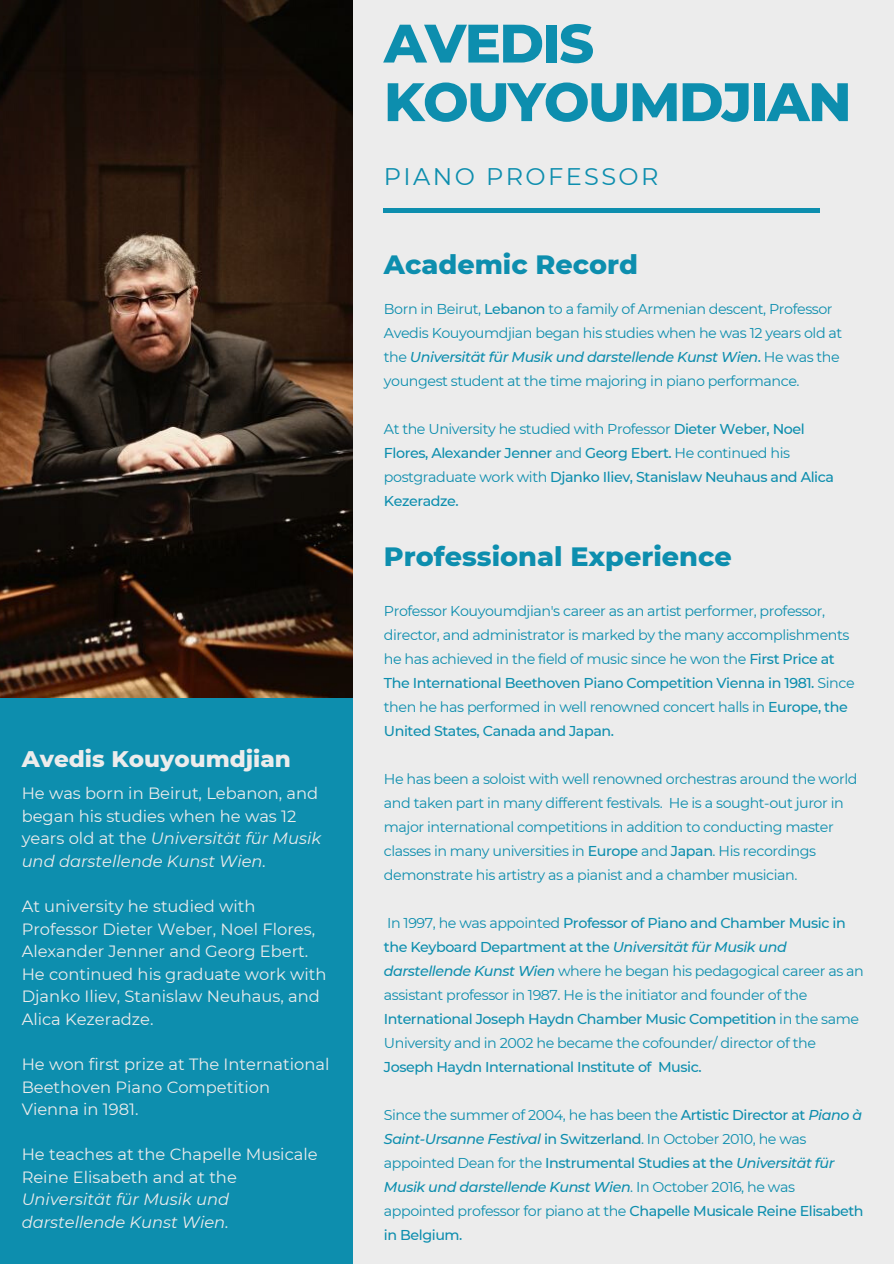
<style>
.page{position:relative;width:894px;height:1264px;background:#fff}
.page>*{position:absolute;margin:0;border:0;box-sizing:border-box;transform-origin:0 0}
.t1{font:800 54px/58.5px "Montserrat";letter-spacing:-.03em;color:#0d8eae}
.t2{font:800 27px "Montserrat";color:#0d8eae}
.t3{font:24px "Montserrat";letter-spacing:.1em;color:#0d8eae}
.t4{font:800 23.1px "Montserrat";color:#ececec}
.t5{font:16.35px/22.5px "Montserrat";color:#ececec}
.t6{font:italic 16.35px/22.5px "Montserrat";color:#ececec}
.t7{font:14.25px/24px "Montserrat";letter-spacing:-.03em;color:#0d8eae}
.t8{font:500 14.25px/24px "Montserrat";letter-spacing:-.03em;color:#0d8eae}
.s1{font-style:italic}
.s2{font-weight:500}
.s3{font-weight:500;font-style:italic}
.s4{font-weight:400}
</style>
<div class="page">
<div style="left:0;top:0;width:893px;height:1263px;background:#ececec"></div>
<div style="left:0;top:604px;width:352px;height:659px;background:#0d8eae"></div>
<div style="left:384px;top:208px;width:435px;height:5px;background:#0d8eae"></div>
<img style="left:0;top:0;width:352px;height:697px">
<h3 class="t4" style="left:22px;top:744px;width:271px">Avedis Kouyoumdjian</h3>
<p class="t5" style="left:22px;top:782px;width:301px">He was born in Beirut, Lebanon, and began his studies when he was 12 years old at the <span class="s1">Universität für Musik und darstellende Kunst Wien.</span></p>
<p class="t5" style="left:22px;top:894px;width:306px">At university he studied with<br>Professor Dieter Weber, Noel Flores,<br>Alexander Jenner and Georg Ebert.<br>He continued his graduate work with<br>Djanko Iliev, Stanislaw Neuhaus, and<br>Alica Kezeradze.</p>
<p class="t5" style="left:22px;top:1052px;width:309px">He won first prize at The International<br>Beethoven Piano Competition<br>Vienna in 1981.</p>
<p class="t5" style="left:22px;top:1143px;width:297px">He teaches at the Chapelle Musicale<br>Reine Elisabeth and at the</p>
<p class="t6" style="left:22px;top:1188px;width:209px">Universität für Musik und darstellende Kunst Wien.</p>
<h1 class="t1" style="left:384px;top:14px;width:469px">AVEDIS<br>KOUYOUMDJIAN</h1>
<h3 class="t3" style="left:384px;top:162px;width:276px">PIANO PROFESSOR</h3>
<h2 class="t2" style="left:384px;top:247px;width:256px">Academic Record</h2>
<p class="t7" style="left:384px;top:297px;width:460px">Born in Beirut, <span class="s2">Lebanon</span> to a family of Armenian descent, Professor Avedis Kouyoumdjian began his studies when he was 12 years old at the <span class="s3">Universität für Musik und darstellende Kunst Wien</span><span class="s2">.</span> He was the youngest student at the time majoring in piano performance.</p>
<p class="t8" style="left:384px;top:417px;width:451px"><span class="s4">At the University he studied with Professor</span> Dieter Weber, Noel Flores, Alexander Jenner <span class="s4">and</span> Georg Ebert. <span class="s4">He continued his postgraduate work with</span> Djanko Iliev, Stanislaw Neuhaus and Alica Kezeradze.</p>
<h2 class="t2" style="left:384px;top:540px;width:349px">Professional Experience</h2>
<p class="t7" style="left:384px;top:599px;width:472px">Professor Kouyoumdjian's career as an artist performer, professor, director, and administrator is marked by the many accomplishments he has achieved in the field of music since he won the <span class="s2">First Price at The International Beethoven Piano Competition Vienna in 1981.</span> Since then he has performed in well renowned concert halls in <span class="s2">Europe, the United States, Canada and Japan.</span></p>
<p class="t7" style="left:384px;top:766px;width:475px">He has been a soloist with well renowned orchestras around the world and taken part in many different festivals. He is a sought-out juror in major international competitions in addition to conducting master classes in many universities in <span class="s2">Europe</span> and <span class="s2">Japan</span>. His recordings demonstrate his artistry as a pianist and a chamber musician.</p>
<p class="t7" style="left:384px;top:910px;width:481px">In 1997, he was appointed <span class="s2">Professor of Piano and Chamber Music in the Keyboard Department at the</span> <span class="s3">Universität für Musik und darstellende Kunst Wien</span> where he began his pedagogical career as an assistant professor in 1987. He is the initiator and founder of the <span class="s2">International Joseph Haydn Chamber Music Competition</span> in the same University and in 2002 he became the cofounder/ director of the</p>
<p class="t8" style="left:384px;top:1054px;width:319px">Joseph Haydn International Institute of Music.</p>
<p class="t7" style="left:384px;top:1102px;width:481px">Since the summer of 2004, he has been the <span class="s2">Artistic Director at</span> <span class="s3">Piano à Saint-Ursanne Festival</span> <span class="s2">in Switzerland</span>. In October 2010, he was appointed Dean for the <span class="s2">Instrumental Studies at the</span> <span class="s3">Universität für Musik und darstellende Kunst Wien</span>. In October 2016, he was appointed professor for piano at the <span class="s2">Chapelle Musicale Reine Elisabeth in Belgium.</span></p>
</div>
